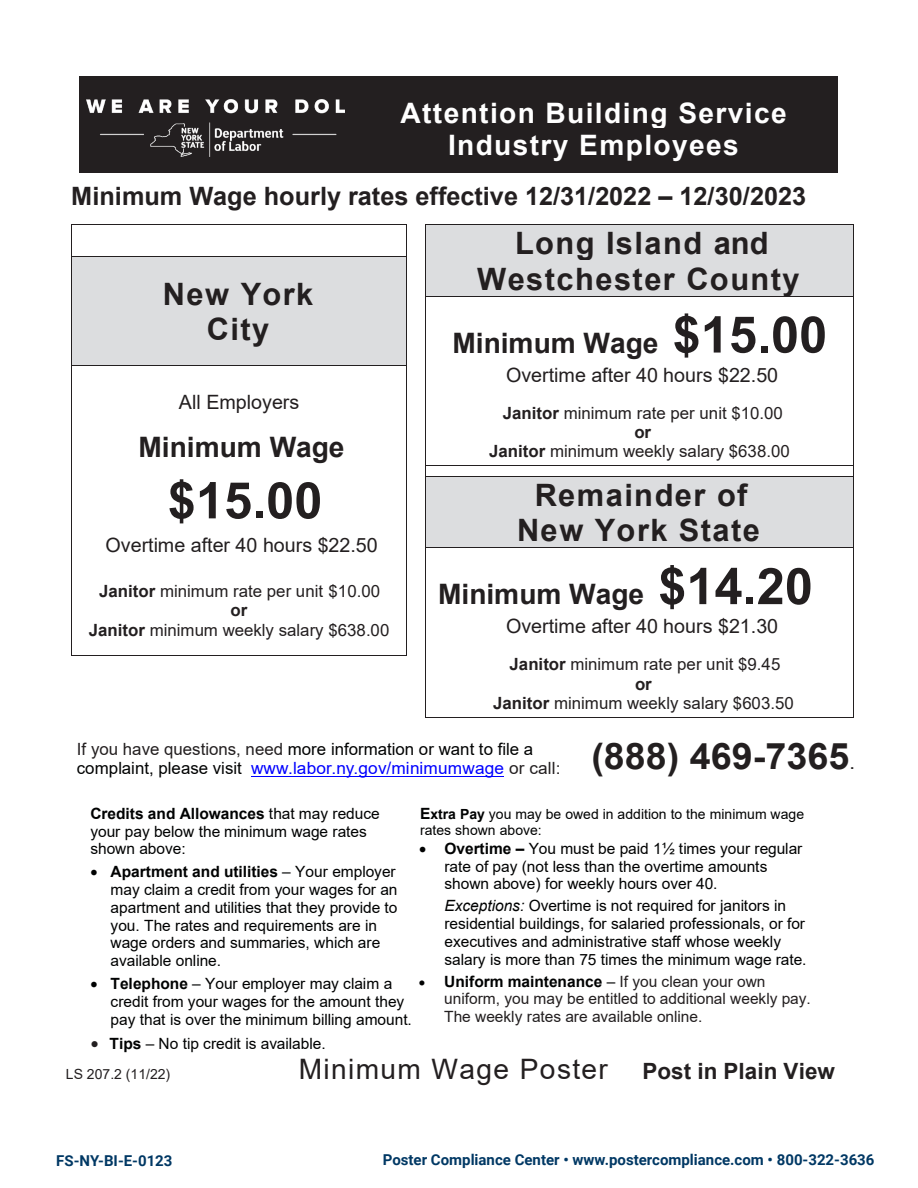
<style>
.page{position:relative;width:918px;height:1188px;background:#fff}
.page>*{position:absolute;margin:0;border:0;box-sizing:border-box;transform-origin:0 0}
.t1{font:700 50.55px "Arial";color:#231f20}
.t2{font:700 30.9px/35.5px "Arial";letter-spacing:.045em;color:#231f20;text-align:center}
.t3{font:700 28.2px "Arial";color:#231f20}
.t4{font:700 28.2px/32.2px "Arial";letter-spacing:.05em;color:#fff;text-align:center}
.t5{font:28.2px "Arial";letter-spacing:.05em;color:#231f20}
.t6{font:700 25.35px "Arial";color:#231f20}
.t7{font:700 22.35px "Arial";color:#231f20}
.t8{font:19.65px "Arial";color:#231f20}
.t9{font:16.8px/19.4px "Arial";color:#231f20;text-align:center}
.t10{font:16.8px/19.4px "Arial";color:#010202}
.t11{font:15.45px/17.7px "Arial";color:#010202}
.t12{font:15.45px/17.9px "Arial";color:#231f20}
.t13{font:700 15px "Roboto";color:#003864}
.t14{font:13.95px/16.4px "Arial";color:#010202}
.t15{font:13.95px "Arial";color:#231f20}
.s1{font-weight:700}
.s2{font-size:50.55px}
.s3{color:#231f20}
.s4{color:#00f}
.s5{font-weight:700;font-size:15.45px}
.s6{font-style:italic}
.s7{color:#010202}
.s8{font-weight:700;color:#010202}
</style>
<div class="page">
<div style="left:80px;top:77px;width:271px;height:95px;background:#231f20"></div>
<div style="left:351px;top:77px;width:486px;height:95px;background:#231f20"></div>
<hr style="left:80px;top:76px;width:271px;height:1px;background:#231f20">
<hr style="left:351px;top:76px;width:486px;height:1px;background:#231f20">
<hr style="left:79px;top:76px;width:1px;height:96px;background:#231f20">
<hr style="left:80px;top:172px;width:271px;height:1px;background:#231f20">
<hr style="left:351px;top:172px;width:486px;height:1px;background:#231f20">
<hr style="left:837px;top:76px;width:1px;height:96px;background:#231f20">
<img style="left:87px;top:100px;width:258px;height:56px">
<div style="left:426px;top:225px;width:427px;height:71px;background:#dcdddf"></div>
<hr style="left:72px;top:224px;width:334px;height:1px;background:#231f20">
<hr style="left:426px;top:224px;width:427px;height:1px;background:#231f20">
<hr style="left:71px;top:225px;width:1px;height:31px;background:#231f20">
<hr style="left:406px;top:225px;width:1px;height:31px;background:#231f20">
<hr style="left:425px;top:225px;width:1px;height:31px;background:#231f20">
<hr style="left:853px;top:225px;width:1px;height:31px;background:#231f20">
<div style="left:72px;top:257px;width:334px;height:108px;background:#dcdddf"></div>
<hr style="left:72px;top:256px;width:334px;height:1px;background:#231f20">
<hr style="left:71px;top:257px;width:1px;height:39px;background:#231f20">
<hr style="left:406px;top:257px;width:1px;height:39px;background:#231f20">
<hr style="left:425px;top:257px;width:1px;height:39px;background:#231f20">
<hr style="left:853px;top:257px;width:1px;height:39px;background:#231f20">
<hr style="left:426px;top:296px;width:427px;height:1px;background:#231f20">
<hr style="left:71px;top:297px;width:1px;height:68px;background:#231f20">
<hr style="left:406px;top:297px;width:1px;height:68px;background:#231f20">
<hr style="left:425px;top:297px;width:1px;height:68px;background:#231f20">
<hr style="left:853px;top:297px;width:1px;height:68px;background:#231f20">
<hr style="left:72px;top:365px;width:334px;height:1px;background:#231f20">
<hr style="left:71px;top:366px;width:1px;height:99px;background:#231f20">
<hr style="left:406px;top:366px;width:1px;height:99px;background:#231f20">
<hr style="left:425px;top:366px;width:1px;height:99px;background:#231f20">
<hr style="left:853px;top:366px;width:1px;height:99px;background:#231f20">
<hr style="left:426px;top:465px;width:427px;height:1px;background:#231f20">
<div style="left:426px;top:477px;width:427px;height:71px;background:#dcdddf"></div>
<svg style="left:71px;top:465px;width:1px;height:12px"></svg>
<svg style="left:406px;top:465px;width:1px;height:12px"></svg>
<svg style="left:425px;top:465px;width:1px;height:12px"></svg>
<hr style="left:426px;top:476px;width:427px;height:1px;background:#231f20">
<svg style="left:853px;top:465px;width:1px;height:12px"></svg>
<hr style="left:71px;top:477px;width:1px;height:71px;background:#231f20">
<hr style="left:406px;top:477px;width:1px;height:71px;background:#231f20">
<hr style="left:425px;top:477px;width:1px;height:71px;background:#231f20">
<hr style="left:853px;top:477px;width:1px;height:71px;background:#231f20">
<hr style="left:426px;top:548px;width:427px;height:1px;background:#231f20">
<hr style="left:71px;top:548px;width:1px;height:107px;background:#231f20">
<hr style="left:406px;top:548px;width:1px;height:107px;background:#231f20">
<hr style="left:425px;top:548px;width:1px;height:107px;background:#231f20">
<hr style="left:853px;top:548px;width:1px;height:107px;background:#231f20">
<hr style="left:73px;top:655px;width:333px;height:1px;background:#231f20">
<hr style="left:425px;top:656px;width:1px;height:61px;background:#231f20">
<hr style="left:853px;top:656px;width:1px;height:61px;background:#231f20">
<hr style="left:426px;top:717px;width:391px;height:1px;background:#231f20">
<hr style="left:819px;top:717px;width:34px;height:1px;background:#231f20">
<hr style="left:251px;top:776px;width:253px;height:1px;background:#00f">
<p class="t4" style="left:400px;top:97px;width:388px">Attention Building Service<br>Industry Employees</p>
<p class="t6" style="left:71px;top:178px;width:736px">Minimum Wage hourly rates effective 12/31/2022 – 12/30/2023</p>
<p class="t2" style="left:163px;top:276px;width:152px">New York<br>City</p>
<p class="t8" style="left:179px;top:389px;width:122px">All Employers</p>
<p class="t3" style="left:139px;top:427px;width:208px">Minimum Wage</p>
<p class="t1" style="left:168px;top:465px;width:156px">$15.00</p>
<p class="t8" style="left:106px;top:531px;width:274px">Overtime after 40 hours $22.50</p>
<p class="t9" style="left:89px;top:581px;width:302px"><span class="s1">Janitor</span> minimum rate per unit $10.00 <span class="s1">or<br>Janitor</span> minimum weekly salary $638.00</p>
<p class="t2" style="left:477px;top:226px;width:324px">Long Island and<br>Westchester County</p>
<p class="t3" style="left:453px;top:323px;width:376px">Minimum Wage <span class="s2">$15.00</span></p>
<p class="t8" style="left:506px;top:361px;width:274px">Overtime after 40 hours $22.50</p>
<p class="t9" style="left:489px;top:403px;width:302px"><span class="s1">Janitor</span> minimum rate per unit $10.00 <span class="s1">or<br>Janitor</span> minimum weekly salary $638.00</p>
<p class="t2" style="left:517px;top:477px;width:244px">Remainder of<br>New York State</p>
<p class="t3" style="left:438px;top:574px;width:376px">Minimum Wage <span class="s2">$14.20</span></p>
<p class="t8" style="left:506px;top:613px;width:274px">Overtime after 40 hours $21.30</p>
<p class="t9" style="left:493px;top:655px;width:302px"><span class="s1">Janitor</span> minimum rate per unit $9.45<br><span class="s1">or<br>Janitor</span> minimum weekly salary $603.50</p>
<p class="t10" style="left:77px;top:739px;width:780px"><span class="s3">If you have questions, need</span> more information or want to file a<br>complaint, please visit <span class="s4">www.labor.ny.gov/minimumwage</span> <span class="s3">or call:</span> <sup>(888)</sup> <sup>469-7365</sup><sup>.</sup></p>
<p class="t11" style="left:90px;top:804px;width:291px"><span class="s1">Credits and Allowances</span> that may reduce your pay below the minimum wage rates shown above:</p>
<p class="t11" style="left:111px;top:863px;width:288px;text-indent:-20px">• <span class="s1">Apartment and utilities</span> – Your employer may claim a credit from your wages for an apartment and utilities that they provide to you. The rates and requirements are in wage orders and summaries, which are available online.</p>
<p class="t11" style="left:111px;top:975px;width:303px;text-indent:-20px">• <span class="s1">Telephone</span> – Your employer may claim a credit from your wages for the amount they pay that is over the minimum billing amount.</p>
<p class="t11" style="left:91px;top:1035px;width:236px"><span class="s3">•</span> <span class="s1">Tips</span> – No tip credit is available.</p>
<p class="t14" style="left:420px;top:806px;width:386px"><span class="s5">E</span><span class="s1">xtra Pay</span> you may be owed in addition to the minimum wage rates shown above:</p>
<p class="t11" style="left:444px;top:840px;width:360px;text-indent:-25px">• <span class="s1">Overtime –</span> You must be paid 1½ times your regular rate of pay (not less than the overtime amounts shown above) for weekly hours over 40.</p>
<p class="t11" style="left:444px;top:897px;width:364px"><span class="s6">Exceptions:</span> Overtime is not required for janitors in residential buildings, for salaried professionals, or for executives and administrative staff whose weekly salary is more than 75 times the minimum wage rate.</p>
<p class="t12" style="left:444px;top:972px;width:368px;text-indent:-25px"><span class="s7">•</span> <span class="s8">Uniform maintenance</span> <span class="s7">–</span> If you clean your own uniform, you may be entitled to additional weekly pay.<br>The weekly rates are available online.</p>
<p class="t15" style="left:66px;top:1064px;width:106px">LS 207.2 (11/22)</p>
<p class="t5" style="left:299px;top:1050px;width:311px">Minimum Wage Poster</p>
<p class="t7" style="left:643px;top:1055px;width:194px">Post in Plain View</p>
<p class="t13" style="left:56px;top:1150px;width:118px">FS-NY-BI-E-0123</p>
<p class="t13" style="left:383px;top:1149px;width:493px">Poster Compliance Center • www.postercompliance.com • 800-322-3636</p>
</div>
